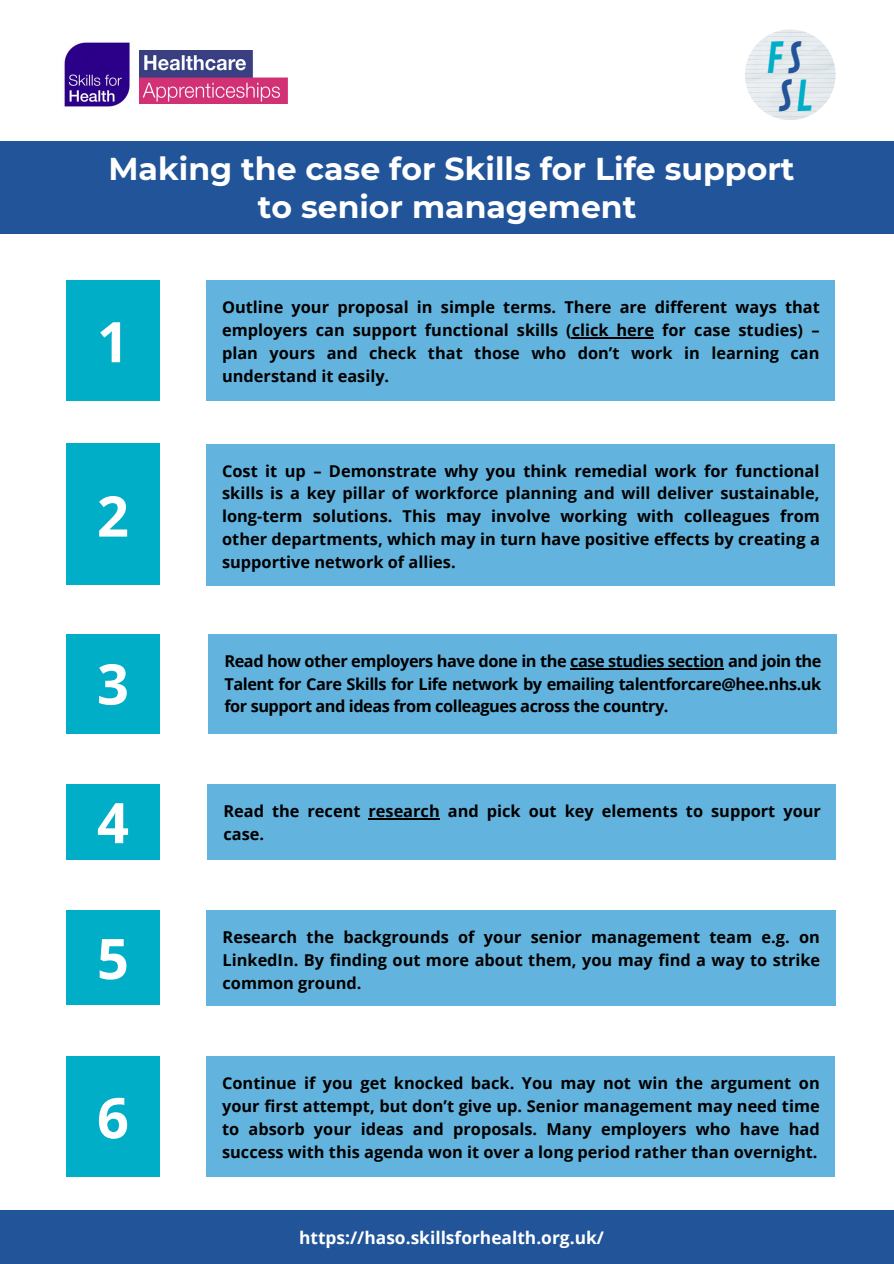
<style>
.page{position:relative;width:894px;height:1264px;background:#fff}
.page>*{position:absolute;margin:0;border:0;box-sizing:border-box;transform-origin:0 0}
.t1{font:700 55.95px "Open Sans";color:#fff}
.t2{font:41.4px/38.4px "Contrail One";color:#00aec7}
.t3{font:700 31.5px/37.3px "Montserrat";color:#fff;text-align:center}
.t4{font:700 17.4px "Open Sans";color:#fff}
.t5{font:700 16.35px/22.8px "Open Sans";color:#000;text-align:justify}
.s1{color:#215499}
</style>
<div class="page">
<img style="left:139px;top:51px;width:148px;height:52px">
<img style="left:64px;top:42px;width:68px;height:67px">
<div style="left:0;top:1210px;width:893px;height:53px;background:#215499"></div>
<div style="left:0;top:141px;width:893px;height:93px;background:#215499"></div>
<div style="left:206px;top:280px;width:628px;height:121px;background:#62b4df"></div>
<div style="left:206px;top:443px;width:628px;height:142px;background:#62b4df"></div>
<div style="left:208px;top:634px;width:628px;height:99px;background:#62b4df"></div>
<div style="left:207px;top:784px;width:628px;height:75px;background:#62b4df"></div>
<div style="left:206px;top:910px;width:629px;height:95px;background:#62b4df"></div>
<div style="left:206px;top:1056px;width:628px;height:121px;background:#62b4df"></div>
<div style="left:66px;top:280px;width:94px;height:121px;background:#00aec7"></div>
<hr style="left:571px;top:337px;width:82px;height:1px;background:#000">
<hr style="left:570px;top:668px;width:153px;height:1px;background:#000">
<hr style="left:368px;top:818px;width:71px;height:1px;background:#000">
<div style="left:66px;top:443px;width:94px;height:142px;background:#00aec7"></div>
<div style="left:66px;top:634px;width:94px;height:99px;background:#00aec7"></div>
<div style="left:66px;top:784px;width:93px;height:75px;background:#00aec7"></div>
<div style="left:66px;top:910px;width:94px;height:94px;background:#00aec7"></div>
<div style="left:66px;top:1056px;width:94px;height:121px;background:#00aec7"></div>
<h2 class="t2" style="left:765px;top:40px;width:49px">F<span class="s1">S<br>S</span>L</h2>
<h3 class="t3" style="left:108px;top:150px;width:687px">Making the case for Skills for Life support to senior management</h3>
<h1 class="t1" style="left:97px;top:302px;width:33px">1</h1>
<h1 class="t1" style="left:97px;top:477px;width:33px">2</h1>
<h1 class="t1" style="left:97px;top:644px;width:33px">3</h1>
<h1 class="t1" style="left:97px;top:783px;width:33px">4</h1>
<h1 class="t1" style="left:97px;top:919px;width:33px">5</h1>
<h1 class="t1" style="left:97px;top:1078px;width:33px">6</h1>
<p class="t5" style="left:222px;top:296px;width:599px">Outline your proposal in simple terms. There are different ways that employers can support functional skills (click here for case studies) – plan yours and check that those who don’t work in learning can understand it easily.</p>
<p class="t5" style="left:222px;top:459px;width:599px">Cost it up – Demonstrate why you think remedial work for functional skills is a key pillar of workforce planning and will deliver sustainable, long-term solutions. This may involve working with colleagues from other departments, which may in turn have positive effects by creating a supportive network of allies.</p>
<p class="t5" style="left:224px;top:649px;width:598px">Read how other employers have done in the case studies section and join the Talent for Care Skills for Life network by emailing talentforcare@hee.nhs.uk for support and ideas from colleagues across the country.</p>
<p class="t5" style="left:223px;top:799px;width:598px">Read the recent research and pick out key elements to support your case.</p>
<p class="t5" style="left:222px;top:925px;width:599px">Research the backgrounds of your senior management team e.g. on LinkedIn. By finding out more about them, you may find a way to strike common ground.</p>
<p class="t5" style="left:222px;top:1071px;width:599px">Continue if you get knocked back. You may not win the argument on your first attempt, but don’t give up. Senior management may need time to absorb your ideas and proposals. Many employers who have had success with this agenda won it over a long period rather than overnight.</p>
<p class="t4" style="left:299px;top:1225px;width:306px">https://haso.skillsforhealth.org.uk/</p>
</div>
